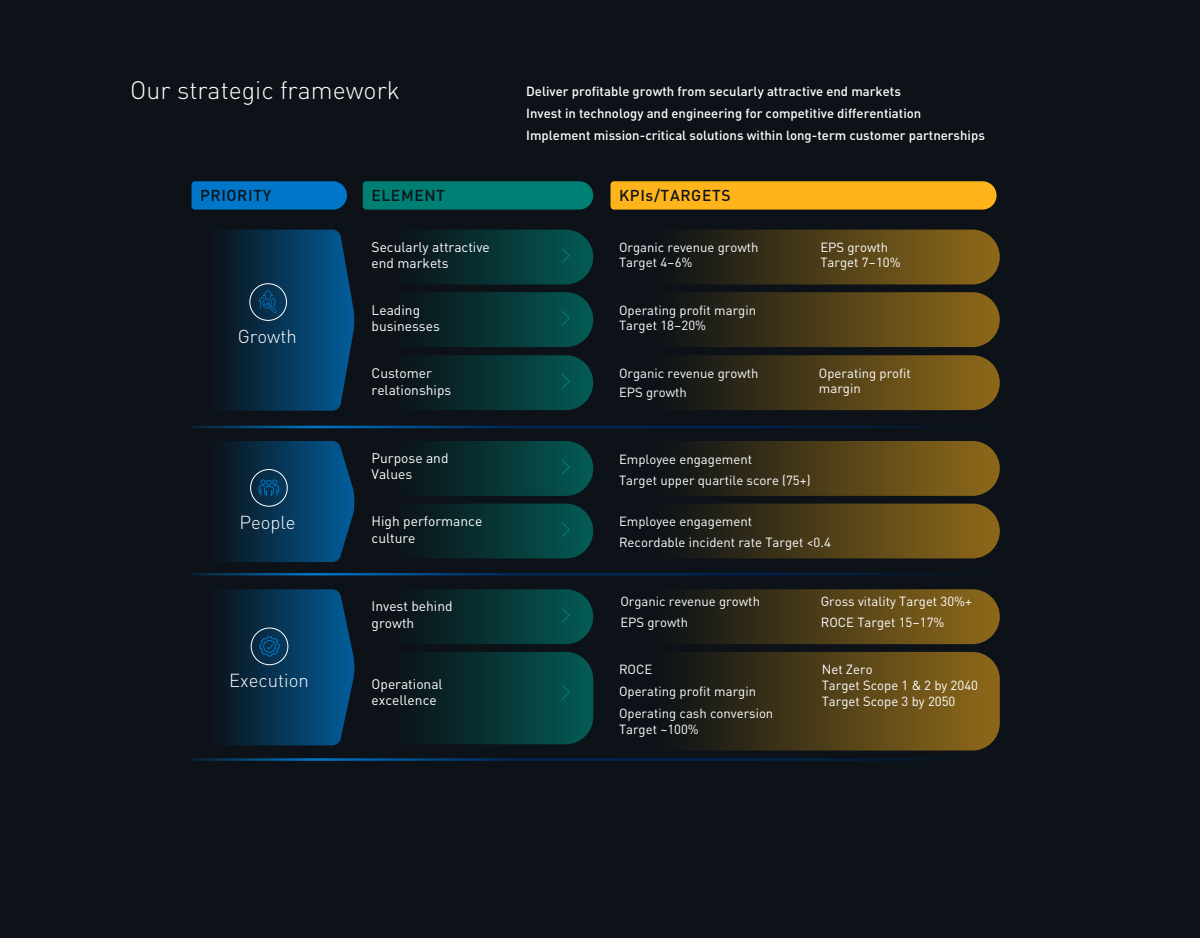
<style>
.page{position:relative;width:1200px;height:938px;background:#0c1218}
.page>*{position:absolute;margin:0;border:0;box-sizing:border-box;transform-origin:0 0}
.t1{font:300 24.94px "DINOT";color:#fff}
.t2{font:300 18.56px "DINOT";color:#fff}
.t3{font:500 15.62px "DINOT";letter-spacing:.04em;color:#0c1218}
.t4{font:13.75px/16.2px "DINOT";color:#fff}
.t5{font:13.12px/15.6px "DINOT";color:#fff}
.t6{font:500 13.12px/21.9px "DINOT";color:#fff}
</style>
<div class="page">
<svg style="left:685px;top:652px;width:315px;height:98px;background:#514018"></svg>
<svg style="left:426px;top:652px;width:167px;height:92px;background:#073939"></svg>
<svg style="left:685px;top:589px;width:315px;height:55px;background:#503f18"></svg>
<svg style="left:426px;top:589px;width:167px;height:55px;background:#073838"></svg>
<svg style="left:685px;top:355px;width:315px;height:55px;background:#503f18"></svg>
<svg style="left:426px;top:355px;width:167px;height:55px;background:#073838"></svg>
<svg style="left:685px;top:292px;width:315px;height:55px;background:#503f18"></svg>
<svg style="left:426px;top:292px;width:167px;height:55px;background:#073838"></svg>
<svg style="left:685px;top:229px;width:315px;height:55px;background:#503f18"></svg>
<div style="left:363px;top:181px;width:230px;height:28px;background:#008075"></div>
<div style="left:611px;top:181px;width:386px;height:28px;background:#ffb41b"></div>
<svg style="left:190px;top:425px;width:820px;height:3px"></svg>
<div style="left:192px;top:181px;width:155px;height:28px;background:#0077c8"></div>
<svg style="left:222px;top:229px;width:132px;height:182px;background:#083758"></svg>
<svg style="left:426px;top:229px;width:167px;height:55px;background:#073838"></svg>
<svg style="left:685px;top:503px;width:315px;height:55px;background:#503f18"></svg>
<svg style="left:426px;top:503px;width:167px;height:55px;background:#073838"></svg>
<svg style="left:685px;top:441px;width:315px;height:55px;background:#503f18"></svg>
<svg style="left:190px;top:573px;width:820px;height:2px;background:#02315c"></svg>
<svg style="left:426px;top:441px;width:167px;height:55px;background:#073838"></svg>
<svg style="left:222px;top:441px;width:132px;height:121px;background:#083859"></svg>
<svg style="left:222px;top:589px;width:132px;height:156px;background:#083759"></svg>
<svg style="left:190px;top:758px;width:820px;height:2px;background:#032d53"></svg>
<h1 class="t1" style="left:130px;top:71px;width:271px">Our strategic framework</h1>
<p class="t6" style="left:526px;top:79px;width:460px">Deliver profitable growth from secularly attractive end markets<br>Invest in technology and engineering for competitive differentiation<br>Implement mission-critical solutions within long-term customer partnerships</p>
<p class="t3" style="left:200px;top:183px;width:73px">PRIORITY</p>
<p class="t3" style="left:371px;top:183px;width:75px">ELEMENT</p>
<p class="t3" style="left:619px;top:183px;width:113px">KPIs/TARGETS</p>
<h2 class="t2" style="left:238px;top:322px;width:61px">Growth</h2>
<p class="t4" style="left:372px;top:237px;width:120px">Secularly attractive end markets</p>
<p class="t4" style="left:372px;top:301px;width:70px">Leading businesses</p>
<p class="t4" style="left:372px;top:364px;width:81px">Customer relationships</p>
<p class="t5" style="left:619px;top:239px;width:141px;line-height:15px">Organic revenue growth<br>Target 4–6%</p>
<p class="t5" style="left:619px;top:301px;width:139px">Operating profit margin<br>Target 18–20%</p>
<p class="t5" style="left:619px;top:362px;width:141px;line-height:19.4px">Organic revenue growth<br>EPS growth</p>
<p class="t5" style="left:820px;top:239px;width:82px;line-height:15px">EPS growth<br>Target 7–10%</p>
<p class="t5" style="left:819px;top:364px;width:93px">Operating profit margin</p>
<h2 class="t2" style="left:239px;top:508px;width:58px">People</h2>
<p class="t4" style="left:372px;top:448px;width:78px">Purpose and<br>Values</p>
<p class="t5" style="left:619px;top:447px;width:193px;line-height:21.2px">Employee engagement<br>Target upper quartile score (75+)</p>
<p class="t5" style="left:619px;top:509px;width:213px;line-height:21.2px">Employee engagement<br>Recordable incident rate Target &lt;0.4</p>
<p class="t4" style="left:372px;top:512px;width:112px">High performance culture</p>
<h2 class="t2" style="left:229px;top:665px;width:81px">Execution</h2>
<p class="t4" style="left:372px;top:597px;width:83px">Invest behind growth</p>
<p class="t4" style="left:372px;top:674px;width:73px">Operational excellence</p>
<p class="t5" style="left:620px;top:589px;width:141px;line-height:21.2px">Organic revenue growth<br>EPS growth</p>
<p class="t5" style="left:821px;top:589px;width:153px;line-height:21.2px">Gross vitality Target 30%+<br>ROCE Target 15–17%</p>
<p class="t5" style="left:822px;top:660px;width:158px">Net Zero<br>Target Scope 1 &amp; 2 by 2040<br>Target Scope 3 by 2050</p>
<p class="t5" style="left:619px;top:657px;width:156px;line-height:21.9px">ROCE<br>Operating profit margin<br>Operating cash conversion</p>
<p class="t5" style="left:619px;top:720px;width:81px">Target ~100%</p>
</div>
